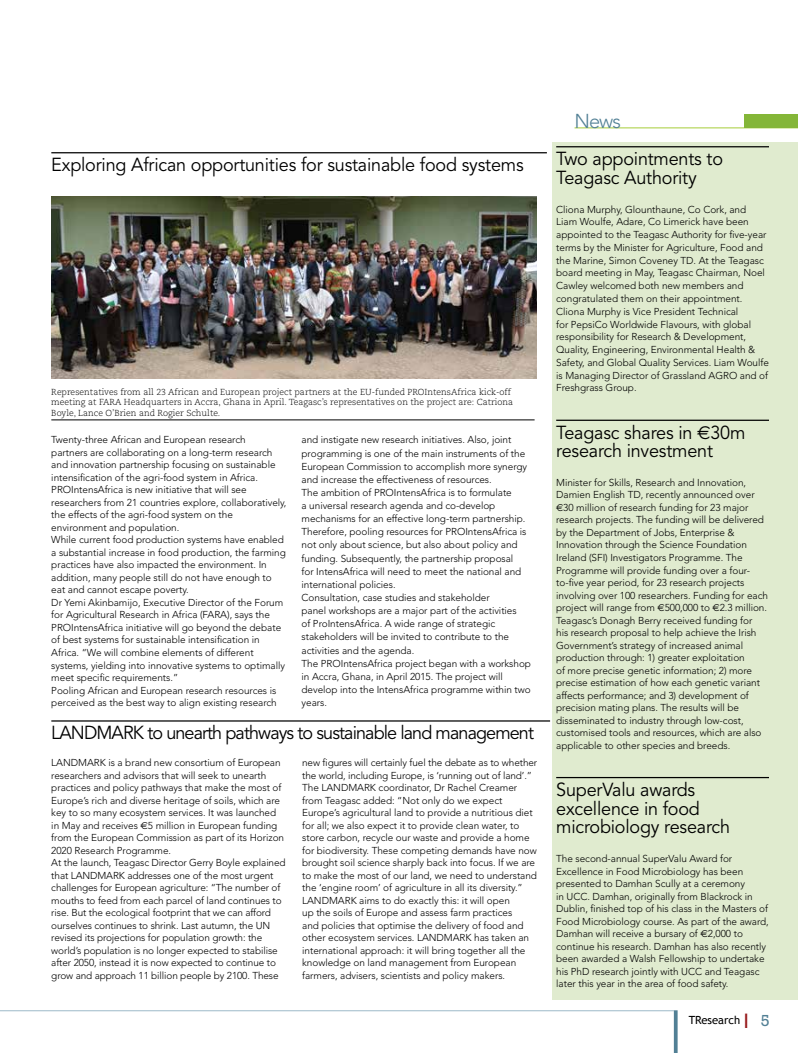
<style>
.page{position:relative;width:798px;height:1053px;background:#fff}
.page>*{position:absolute;margin:0;border:0;box-sizing:border-box;transform-origin:0 0}
.t1{font:300 20px "Avenir";color:#528095}
.t2{font:18.75px/18.8px "Avenir";letter-spacing:-.01em;color:#000;scale:.96 1}
.t3{font:18.75px "Avenir";letter-spacing:-.05em;color:#000;scale:.96 1}
.t4{font:16.25px "Rockwell";color:#528095}
.t5{font:11.25px "Trebuchet MS";color:#000}
.t6{font:300 10px/12.5px "Avenir";letter-spacing:-.005em;color:#000}
.t7{font:300 8.75px/10.6px "Caecilia";color:#000}
.s1{font-family:"Euro Sans";font-weight:400}
.s2{font-family:"Euro Sans"}
.s3{font-size:20px;color:#96171a}
</style>
<div class="page">
<hr style="left:0;top:1010px;width:673px;height:1px;background:#9db9c8">
<hr style="left:574px;top:128px;width:223px;height:1px;background:#a6ce39">
<svg style="left:673px;top:1010px;width:4px;height:42px"></svg>
<div style="left:744px;top:114px;width:53px;height:14px;background:#84b638"></div>
<div style="left:552px;top:142px;width:245px;height:857px;background:#e0ebcf"></div>
<hr style="left:556px;top:146px;width:212px;height:1px;background:#000">
<hr style="left:556px;top:419px;width:212px;height:2px;background:#000">
<hr style="left:556px;top:776px;width:212px;height:2px;background:#000">
<img style="left:51px;top:197px;width:485px;height:182px">
<hr style="left:51px;top:419px;width:483px;height:1px;background:#000">
<hr style="left:51px;top:152px;width:495px;height:1px;background:#000">
<hr style="left:51px;top:720px;width:499px;height:1px;background:#000">
<h2 class="t2" style="left:51px;top:156px;width:493px">Exploring African opportunities for sustainable food systems</h2>
<p class="t7" style="left:51px;top:386px;width:463px">Representatives from all 23 African and European project partners at the EU-funded PROIntensAfrica kick-off meeting at FARA Headquarters in Accra, Ghana in April. Teagasc’s representatives on the project are: Catriona<br>Boyle, Lance O’Brien and Rogier Schulte.</p>
<p class="t6" style="left:51px;top:433px;width:237px">Twenty-three African and European research<br>partners are collaborating on a long-term research and innovation partnership focusing on sustainable intensification of the agri-food system in Africa.<br>PROIntensAfrica is new initiative that will see researchers from 21 countries explore, collaboratively, the effects of the agri-food system on the environment and population.<br>While current food production systems have enabled a substantial increase in food production, the farming practices have also impacted the environment. In addition, many people still do not have enough to eat and cannot escape poverty.<br>Dr Yemi Akinbamijo, Executive Director of the Forum for Agricultural Research in Africa (FARA), says the PROIntensAfrica initiative will go beyond the debate of best systems for sustainable intensification in Africa. “We will combine elements of different systems, yielding into innovative systems to optimally meet specific requirements.”<br>Pooling African and European research resources is perceived as the best way to align existing research</p>
<p class="t6" style="left:301px;top:433px;width:231px;line-height:13.1px">and instigate new research initiatives. Also, joint programming is one of the main instruments of the European Commission to accomplish more synergy and increase the effectiveness of resources.<br>The ambition of PROIntensAfrica is to formulate<br>a universal research agenda and co-develop mechanisms for an effective long-term partnership.<br>Therefore, pooling resources for PROIntensAfrica is not only about science, but also about policy and funding. Subsequently, the partnership proposal<br>for IntensAfrica will need to meet the national and international policies.<br>Consultation, case studies and stakeholder<br>panel workshops are a major part of the activities<br>of ProIntensAfrica. A wide range of strategic stakeholders will be invited to contribute to the activities and the agenda.<br>The PROIntensAfrica project began with a workshop in Accra, Ghana, in April 2015. The project will develop into the IntensAfrica programme within two years.</p>
<h2 class="t3" style="left:51px;top:722px;width:504px">LANDMARK to unearth pathways to sustainable land management</h2>
<p class="t6" style="left:51px;top:756px;width:236px">LANDMARK is a brand new consortium of European researchers and advisors that will seek to unearth practices and policy pathways that make the most of Europe’s rich and diverse heritage of soils, which are key to so many ecosystem services. It was launched in May and receives <span class="s1">€</span>5 million in European funding from the European Commission as part of its Horizon 2020 Research Programme.<br>At the launch, Teagasc Director Gerry Boyle explained that LANDMARK addresses one of the most urgent challenges for European agriculture: “The number of mouths to feed from each parcel of land continues to rise. But the ecological footprint that we can afford ourselves continues to shrink. Last autumn, the UN revised its projections for population growth: the world’s population is no longer expected to stabilise after 2050, instead it is now expected to continue to grow and approach 11 billion people by 2100. These</p>
<p class="t6" style="left:302px;top:756px;width:236px">new figures will certainly fuel the debate as to whether the world, including Europe, is ‘running out of land’.” The LANDMARK coordinator, Dr Rachel Creamer from Teagasc added: “Not only do we expect Europe’s agricultural land to provide a nutritious diet for all; we also expect it to provide clean water, to store carbon, recycle our waste and provide a home for biodiversity. These competing demands have now brought soil science sharply back into focus. If we are to make the most of our land, we need to understand the ‘engine room’ of agriculture in all its diversity.” LANDMARK aims to do exactly this: it will open<br>up the soils of Europe and assess farm practices<br>and policies that optimise the delivery of food and other ecosystem services. LANDMARK has taken an international approach: it will bring together all the knowledge on land management from European farmers, advisers, scientists and policy makers.</p>
<h1 class="t1" style="left:574px;top:109px;width:48px">News</h1>
<h2 class="t2" style="left:556px;top:150px;width:175px">Two appointments to<br>Teagasc Authority</h2>
<p class="t6" style="left:556px;top:203px;width:214px">Cliona Murphy, Glounthaune, Co Cork, and Liam Woulfe, Adare, Co Limerick have been appointed to the Teagasc Authority for five-year terms by the Minister for Agriculture, Food and the Marine, Simon Coveney TD. At the Teagasc board meeting in May, Teagasc Chairman, Noel Cawley welcomed both new members and congratulated them on their appointment.<br>Cliona Murphy is Vice President Technical<br>for PepsiCo Worldwide Flavours, with global responsibility for Research &amp; Development, Quality, Engineering, Environmental Health &amp; Safety, and Global Quality Services. Liam Woulfe is Managing Director of Grassland AGRO and of Freshgrass Group.</p>
<h2 class="t2" style="left:556px;top:423px;width:199px">Teagasc shares in <span class="s2">€</span>30m research investment</h2>
<p class="t6" style="left:556px;top:476px;width:213px">Minister for Skills, Research and Innovation, Damien English TD, recently announced over <span class="s1">€</span>30 million of research funding for 23 major research projects. The funding will be delivered by the Department of Jobs, Enterprise &amp; Innovation through the Science Foundation Ireland (SFI) Investigators Programme. The Programme will provide funding over a four&shy;to-five year period, for 23 research projects involving over 100 researchers. Funding for each project will range from <span class="s1">€</span>500,000 to <span class="s1">€</span>2.3 million.<br>Teagasc’s Donagh Berry received funding for<br>his research proposal to help achieve the Irish Government’s strategy of increased animal production through: 1) greater exploitation<br>of more precise genetic information; 2) more precise estimation of how each genetic variant affects performance; and 3) development of precision mating plans. The results will be disseminated to industry through low-cost, customised tools and resources, which are also applicable to other species and breeds.</p>
<h2 class="t2" style="left:556px;top:780px;width:182px">SuperValu awards excellence in food microbiology research</h2>
<p class="t6" style="left:556px;top:852px;width:214px">The second-annual SuperValu Award for Excellence in Food Microbiology has been presented to Damhan Scully at a ceremony<br>in UCC. Damhan, originally from Blackrock in Dublin, finished top of his class in the Masters of Food Microbiology course. As part of the award, Damhan will receive a bursary of <span class="s1">€</span>2,000 to continue his research. Damhan has also recently been awarded a Walsh Fellowship to undertake his PhD research jointly with UCC and Teagasc later this year in the area of food safety.</p>
<p class="t5" style="left:688px;top:1013px;width:62px">TResearch <span class="s3">I</span></p>
<h3 class="t4" style="left:760px;top:1010px;width:10px">5</h3>
</div>
